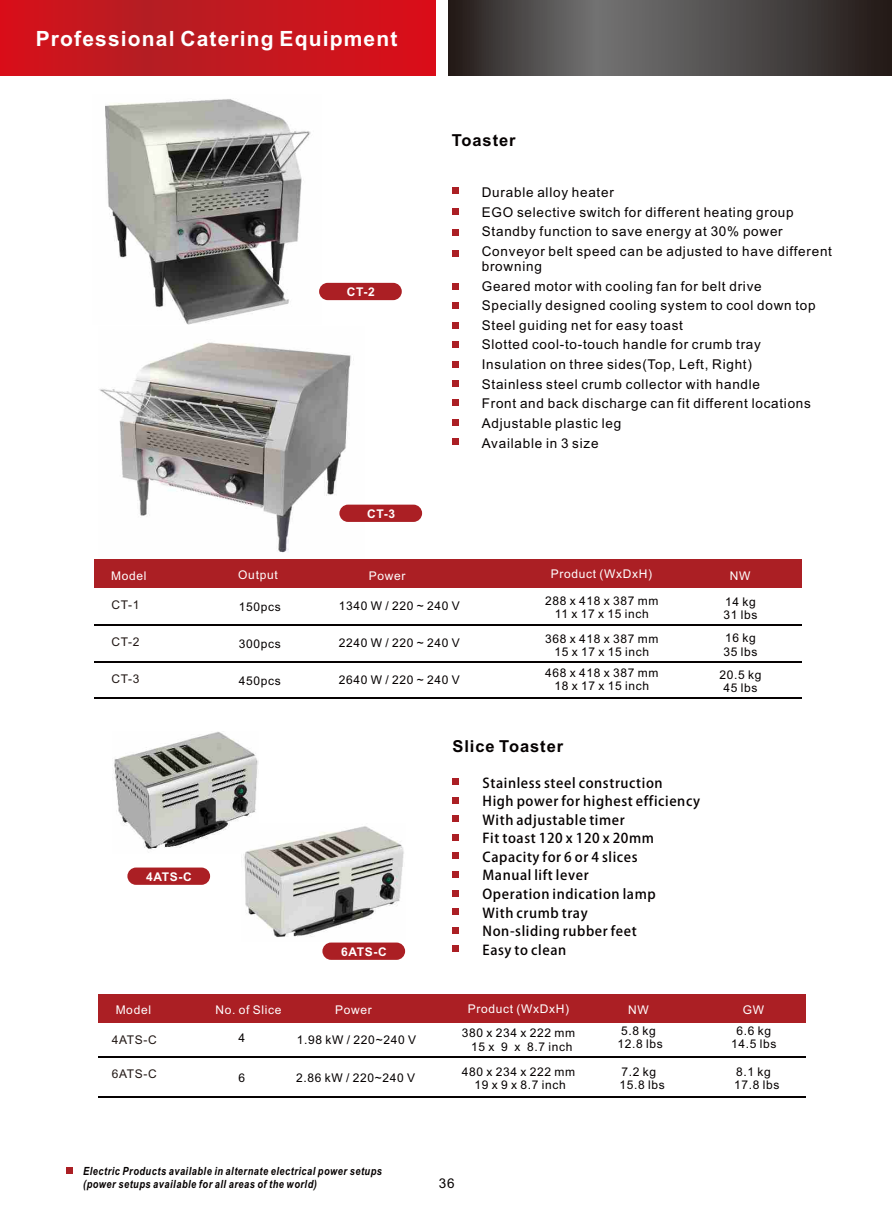
<style>
.page{position:relative;width:893px;height:1212px;background:#fff}
.page>*{position:absolute;margin:0;border:0;box-sizing:border-box;transform-origin:0 0}
.t1{font:700 21px "Arial";letter-spacing:.055em;color:#fff}
.t2{font:700 16.5px "Arial";letter-spacing:.055em;color:#050101}
.t3{font:13.5px/19.6px "Arial";letter-spacing:.055em;color:#050101}
.t4{font:13.5px/18.6px "Adobe Heiti Std";letter-spacing:.045em;color:#050101}
.t5{font:12px/13.4px "Arial";letter-spacing:.055em;color:#050101;text-align:center}
.t6{font:12px "Arial";letter-spacing:.055em;color:#fff}
.t7{font:12px "Arial";letter-spacing:.055em;color:#231916}
.t8{font:700 12px "Arial";letter-spacing:.055em;color:#fff}
.t9{font:italic 700 11.25px/12.9px "Arial Narrow";letter-spacing:.045em;color:#050101}
</style>
<div class="page">
<div style="left:94px;top:559px;width:707px;height:29px;background:#ab1f24"></div>
<hr style="left:94px;top:624px;width:707px;height:1px;background:#050101">
<hr style="left:94px;top:661px;width:707px;height:1px;background:#050101">
<hr style="left:94px;top:697px;width:707px;height:2px;background:#050101">
<div style="left:452px;top:187px;width:6px;height:7px;background:#ab1f24"></div>
<div style="left:452px;top:208px;width:6px;height:7px;background:#ab1f24"></div>
<div style="left:452px;top:229px;width:6px;height:7px;background:#ab1f24"></div>
<div style="left:452px;top:302px;width:6px;height:7px;background:#ab1f24"></div>
<div style="left:452px;top:341px;width:6px;height:7px;background:#ab1f24"></div>
<svg style="left:452px;top:361px;width:6px;height:6px"></svg>
<svg style="left:452px;top:250px;width:6px;height:6px"></svg>
<div style="left:452px;top:283px;width:6px;height:7px;background:#ab1f24"></div>
<div style="left:452px;top:380px;width:6px;height:7px;background:#ab1f24"></div>
<svg style="left:452px;top:400px;width:6px;height:6px"></svg>
<div style="left:452px;top:322px;width:6px;height:7px;background:#ab1f24"></div>
<div style="left:452px;top:419px;width:6px;height:7px;background:#ab1f24"></div>
<div style="left:452px;top:438px;width:6px;height:7px;background:#ab1f24"></div>
<img style="left:99px;top:342px;width:265px;height:211px">
<img style="left:105px;top:99px;width:216px;height:226px">
<div style="left:99px;top:994px;width:707px;height:28px;background:#ab1f24"></div>
<hr style="left:99px;top:1056px;width:707px;height:2px;background:#050101">
<div style="left:452px;top:778px;width:7px;height:7px;background:#ab1f24"></div>
<div style="left:452px;top:797px;width:7px;height:7px;background:#ab1f24"></div>
<div style="left:452px;top:815px;width:7px;height:7px;background:#ab1f24"></div>
<div style="left:452px;top:852px;width:7px;height:7px;background:#ab1f24"></div>
<div style="left:452px;top:871px;width:7px;height:7px;background:#ab1f24"></div>
<div style="left:452px;top:945px;width:7px;height:7px;background:#ab1f24"></div>
<hr style="left:99px;top:1096px;width:707px;height:1px;background:#050101">
<svg style="left:0;top:0;width:436px;height:75px;background:#c7161d"></svg>
<div style="left:339px;top:505px;width:83px;height:17px;background:#ab1f24;border-radius:9px"></div>
<div style="left:319px;top:283px;width:83px;height:17px;background:#ab1f24;border-radius:9px"></div>
<div style="left:322px;top:942px;width:83px;height:18px;background:#ab1f24;border-radius:9px"></div>
<svg style="left:449px;top:0;width:442px;height:75px;background:#4b4847"></svg>
<div style="left:66px;top:1167px;width:7px;height:7px;background:#ab1f24"></div>
<div style="left:452px;top:927px;width:7px;height:6px;background:#ab1f24"></div>
<div style="left:452px;top:908px;width:7px;height:7px;background:#ab1f24"></div>
<div style="left:452px;top:890px;width:7px;height:6px;background:#ab1f24"></div>
<div style="left:452px;top:834px;width:7px;height:7px;background:#ab1f24"></div>
<img style="left:114px;top:731px;width:145px;height:119px">
<img style="left:241px;top:824px;width:163px;height:113px">
<div style="left:127px;top:867px;width:83px;height:18px;background:#ab1f24;border-radius:9px"></div>
<h1 class="t1" style="left:36px;top:31px;width:363px">Professional Catering Equipment</h1>
<p class="t8" style="left:347px;top:287px;width:30px">CT-2</p>
<p class="t8" style="left:367px;top:509px;width:30px">CT-3</p>
<p class="t2" style="left:452px;top:134px;width:65px">Toaster</p>
<p class="t3" style="left:482px;top:184px;width:352px">Durable alloy heater<br>EGO selective switch for different heating group Standby function to save energy at 30% power Conveyor belt speed can be adjusted to have different</p>
<p class="t3" style="left:482px;top:258px;width:335px">browning<br>Geared motor with cooling fan for belt drive Specially designed cooling system to cool down top Steel guiding net for easy toast<br>Slotted cool-to-touch handle for crumb tray Insulation on three sides(Top, Left, Right)<br>Stainless steel crumb collector with handle<br>Front and back discharge can fit different locations Adjustable plastic leg<br>Available in 3 size</p>
<p class="t6" style="left:111px;top:571px;width:37px">Model</p>
<p class="t6" style="left:238px;top:570px;width:41px">Output</p>
<p class="t6" style="left:551px;top:570px;width:103px">Product (WxDxH)</p>
<p class="t6" style="left:730px;top:571px;width:22px">NW</p>
<p class="t5" style="left:723px;top:596px;width:36px;text-align:left">14 kg<br>31 lbs</p>
<p class="t6" style="left:369px;top:571px;width:38px">Power</p>
<p class="t5" style="left:545px;top:595px;width:115px">288 x 418 x 387 mm<br>11 x 17 x 15 inch</p>
<p class="t7" style="left:111px;top:600px;width:30px">CT-1</p>
<p class="t7" style="left:111px;top:637px;width:30px">CT-2</p>
<p class="t7" style="left:111px;top:674px;width:30px">CT-3</p>
<p class="t5" style="left:239px;top:601px;width:44px">150pcs</p>
<p class="t5" style="left:339px;top:600px;width:123px">1340 W / 220 ~ 240 V</p>
<p class="t5" style="left:723px;top:633px;width:36px;text-align:left">16 kg<br>35 lbs</p>
<p class="t5" style="left:545px;top:633px;width:115px">368 x 418 x 387 mm<br>15 x 17 x 15 inch</p>
<p class="t5" style="left:239px;top:638px;width:44px">300pcs</p>
<p class="t5" style="left:339px;top:637px;width:123px">2240 W / 220 ~ 240 V</p>
<p class="t5" style="left:545px;top:667px;width:115px">468 x 418 x 387 mm<br>18 x 17 x 15 inch</p>
<p class="t5" style="left:720px;top:669px;width:44px">20.5 kg<br>45 lbs</p>
<p class="t5" style="left:239px;top:675px;width:44px">450pcs</p>
<p class="t5" style="left:339px;top:674px;width:123px">2640 W / 220 ~ 240 V</p>
<p class="t8" style="left:146px;top:872px;width:47px">4ATS-C</p>
<p class="t8" style="left:341px;top:947px;width:47px">6ATS-C</p>
<p class="t2" style="left:452px;top:739px;width:112px">Slice Toaster</p>
<p class="t4" style="left:483px;top:773px;width:219px">Stainless steel construction<br>High power for highest efficiency<br>With adjustable timer<br>Fit toast 120 x 120 x 20mm<br>Capacity for 6 or 4 slices<br>Manual lift lever<br>Operation indication lamp<br>With crumb tray<br>Non-sliding rubber feet<br>Easy to clean</p>
<p class="t6" style="left:116px;top:1005px;width:37px">Model</p>
<p class="t6" style="left:468px;top:1004px;width:103px">Product (WxDxH)</p>
<p class="t6" style="left:628px;top:1006px;width:22px">NW</p>
<p class="t5" style="left:462px;top:1028px;width:115px">380 x 234 x 222 mm<br>15 x 9 x 8.7 inch</p>
<p class="t6" style="left:215px;top:1005px;width:68px">No. of Slice</p>
<p class="t5" style="left:239px;top:1032px;width:8px">4</p>
<p class="t5" style="left:617px;top:1025px;width:47px">5.8 kg<br>12.8 lbs</p>
<p class="t6" style="left:743px;top:1006px;width:23px">GW</p>
<p class="t5" style="left:731px;top:1025px;width:47px">6.6 kg<br>14.5 lbs</p>
<p class="t6" style="left:335px;top:1005px;width:38px">Power</p>
<p class="t5" style="left:297px;top:1034px;width:121px">1.98 kW / 220~240 V</p>
<p class="t7" style="left:112px;top:1036px;width:47px">4ATS-C</p>
<p class="t7" style="left:112px;top:1069px;width:47px">6ATS-C</p>
<p class="t5" style="left:239px;top:1072px;width:8px">6</p>
<p class="t5" style="left:619px;top:1066px;width:47px;text-align:left">7.2 kg<br>15.8 lbs</p>
<p class="t5" style="left:734px;top:1066px;width:47px;text-align:left">8.1 kg<br>17.8 lbs</p>
<p class="t5" style="left:462px;top:1066px;width:115px">480 x 234 x 222 mm<br>19 x 9 x 8.7 inch</p>
<p class="t5" style="left:296px;top:1072px;width:121px">2.86 kW / 220~240 V</p>
<p class="t9" style="left:83px;top:1165px;width:300px">Electric Products available in alternate electrical power setups (power setups available for all areas of the world)</p>
<p class="t3" style="left:439px;top:1174px;width:17px">36</p>
</div>
